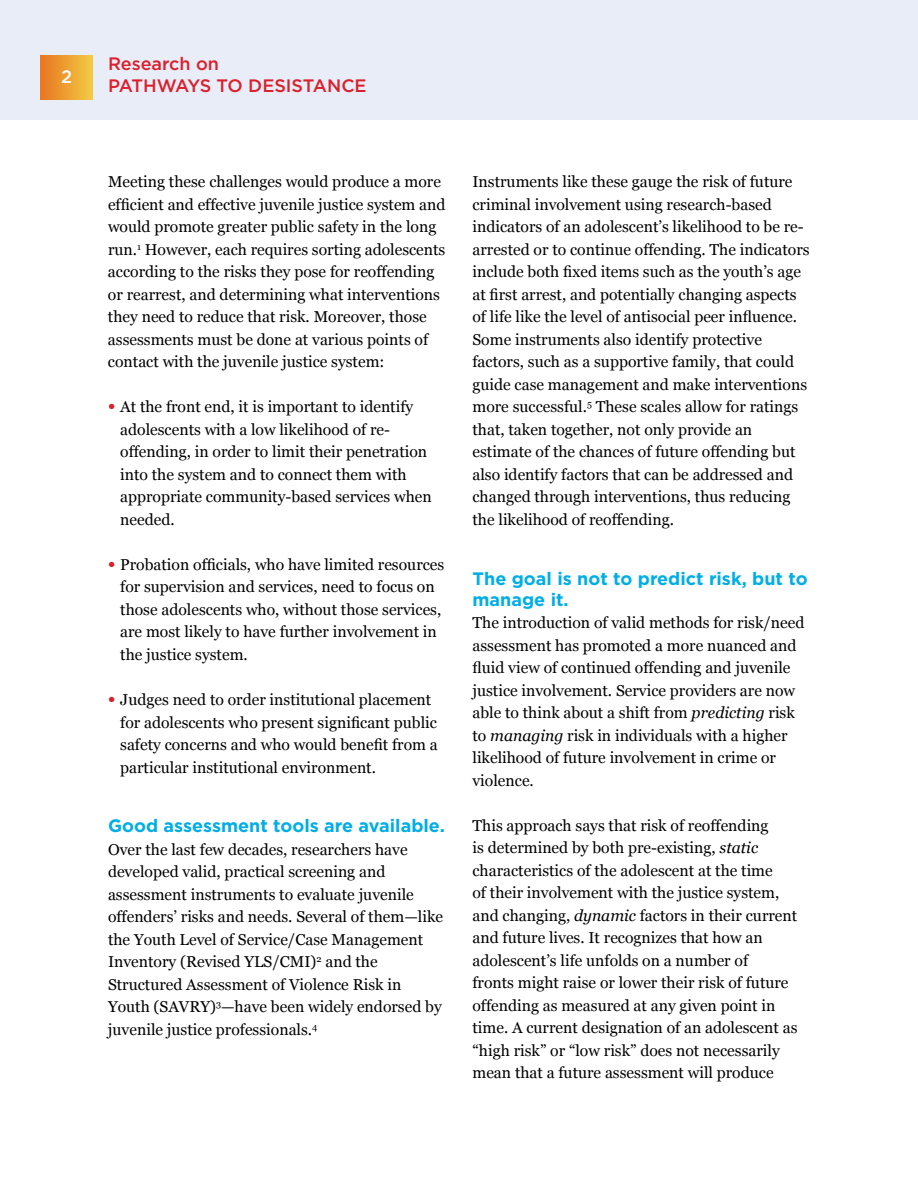
<style>
.page{position:relative;width:918px;height:1188px;background:#fff}
.page>*{position:absolute;margin:0;border:0;box-sizing:border-box;transform-origin:0 0}
.t1{font:700 18px/21px "Gotham";color:#00aee6}
.t2{font:500 18px/21.6px "Gotham";color:#da202c}
.t3{font:500 18px "Gotham";color:#fff}
.t4{font:15.75px/22.5px "Georgia";color:#000}
.s1{font-family:"Gotham";font-weight:900;color:#da202c}
.s2{font-style:italic}
</style>
<div class="page">
<div style="left:0;top:0;width:918px;height:120px;background:#e9edf7"></div>
<div style="left:40px;top:55px;width:53px;height:45px;background:linear-gradient(to right,#e87521,#f3cb44)"></div>
<p class="t3" style="left:61px;top:66px;width:13px">2</p>
<p class="t2" style="left:108px;top:52px;width:260px">Research on<br>PATHWAYS TO DESISTANCE</p>
<p class="t4" style="left:108px;top:171px;width:339px">Meeting these challenges would produce a more efficient and effective juvenile justice system and would promote greater public safety in the long run.<sup>1</sup> However, each requires sorting adolescents according to the risks they pose for reoffending or rearrest, and determining what interventions they need to reduce that risk. Moreover, those assessments must be done at various points of contact with the juvenile justice system:</p>
<p class="t4" style="left:120px;top:396px;width:313px;text-indent:-12px"><span class="s1">•</span> At the front end, it is important to identify adolescents with a low likelihood of re&shy;offending, in order to limit their penetration into the system and to connect them with appropriate community-based services when needed.</p>
<p class="t4" style="left:120px;top:554px;width:326px;text-indent:-12px"><span class="s1">•</span> Probation officials, who have limited resources for supervision and services, need to focus on those adolescents who, without those services, are most likely to have further involvement in the justice system.</p>
<p class="t4" style="left:120px;top:689px;width:319px;text-indent:-12px"><span class="s1">•</span> Judges need to order institutional placement for adolescents who present significant public safety concerns and who would benefit from a particular institutional environment.</p>
<p class="t1" style="left:108px;top:815px;width:338px">Good assessment tools are available.</p>
<p class="t4" style="left:108px;top:838px;width:337px">Over the last few decades, researchers have developed valid, practical screening and assessment instruments to evaluate juvenile offenders’ risks and needs. Several of them—like the Youth Level of Service/Case Management Inventory (Revised YLS/CMI)<sup>2</sup> and the Structured Assessment of Violence Risk in Youth (SAVRY)<sup>3</sup>—have been widely endorsed by juvenile justice professionals.<sup>4</sup></p>
<p class="t4" style="left:472px;top:171px;width:339px">Instruments like these gauge the risk of future criminal involvement using research-based indicators of an adolescent’s likelihood to be re&shy;arrested or to continue offending. The indicators include both fixed items such as the youth’s age at first arrest, and potentially changing aspects of life like the level of antisocial peer influence.<br>Some instruments also identify protective factors, such as a supportive family, that could guide case management and make interventions more successful.<sup>5</sup> These scales allow for ratings that, taken together, not only provide an estimate of the chances of future offending but also identify factors that can be addressed and changed through interventions, thus reducing the likelihood of reoffending.</p>
<p class="t1" style="left:472px;top:567px;width:337px">The goal is not to predict risk, but to manage it.</p>
<p class="t4" style="left:472px;top:612px;width:333px">The introduction of valid methods for risk/need assessment has promoted a more nuanced and fluid view of continued offending and juvenile justice involvement. Service providers are now able to think about a shift from <span class="s2">predicting</span> risk to <span class="s2">managing</span> risk in individuals with a higher likelihood of future involvement in crime or violence.</p>
<p class="t4" style="left:472px;top:814px;width:327px">This approach says that risk of reoffending<br>is determined by both pre-existing, <span class="s2">static </span>characteristics of the adolescent at the time<br>of their involvement with the justice system, and changing, <span class="s2">dynamic</span> factors in their current and future lives. It recognizes that how an adolescent’s life unfolds on a number of<br>fronts might raise or lower their risk of future offending as measured at any given point in time. A current designation of an adolescent as “high risk” or “low risk” does not necessarily mean that a future assessment will produce</p>
</div>
